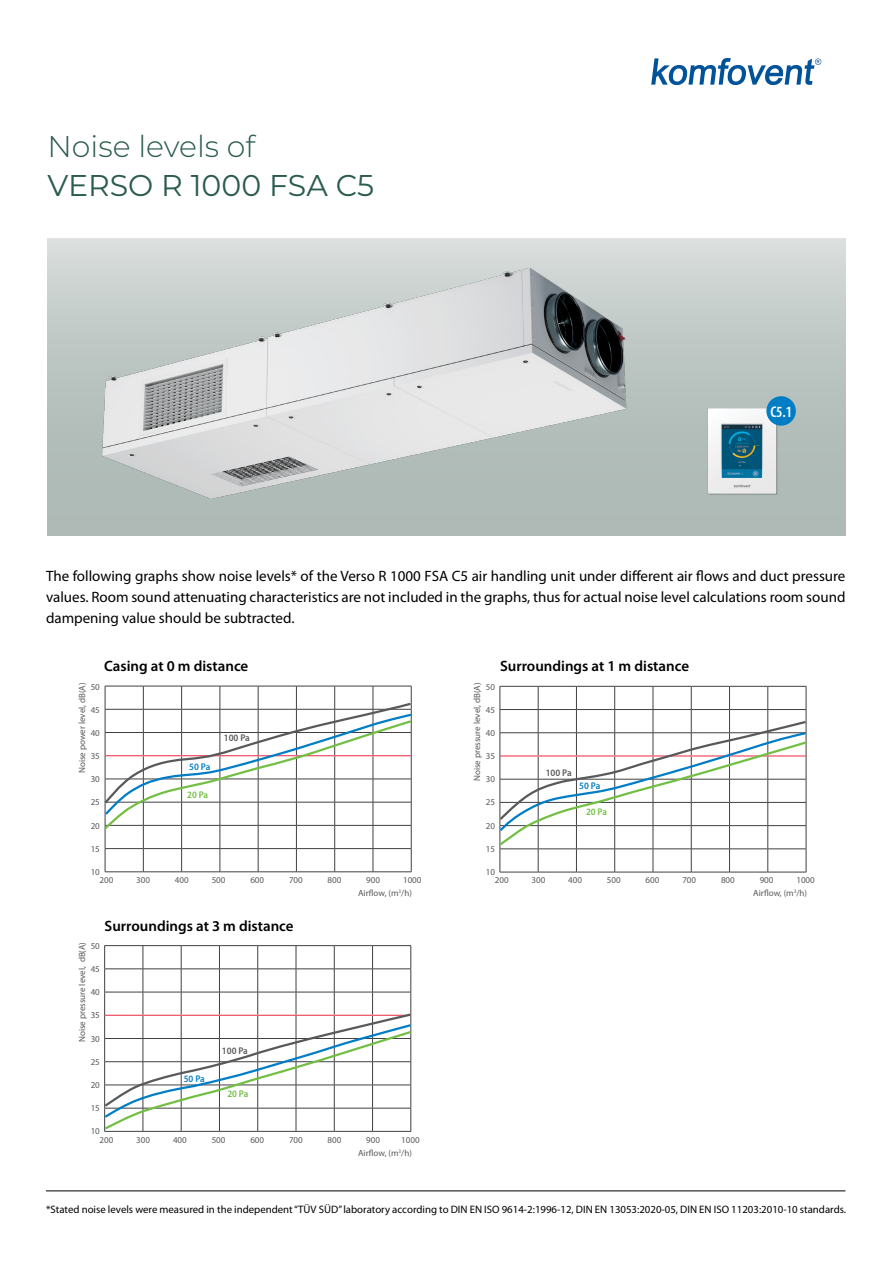
<style>
.page{position:relative;width:893px;height:1263px;background:#fff}
.page>*{position:absolute;margin:0;border:0;box-sizing:border-box;transform-origin:0 0}
.t1{font:30px "Montserrat";color:#295b4f}
.t2{font:300 30px "Montserrat";color:#295b4f}
.t3{font:600 condensed 15.6px "Myriad Pro";color:#fff}
.t4{font:15px/21px "Myriad Pro";color:#000;text-align:justify}
.t5{font:600 15px "Myriad Pro";color:#000}
.t6{font:10.8px "Myriad Pro";color:#000}
.t7{font:600 semi-condensed 9.75px "Myriad Pro";color:#58595b}
.t8{font:600 semi-condensed 9.75px "Myriad Pro";letter-spacing:-.01em;color:#72bf44}
.t9{font:600 semi-condensed 9.75px "Myriad Pro";letter-spacing:-.01em;color:#007dc5}
.t10{font:9px "Myriad Pro";color:#58595b}
</style>
<div class="page">
<hr style="left:46px;top:1190px;width:799px;height:1px;background:#000">
<svg style="left:651px;top:58px;width:170px;height:27px"></svg>
<div style="left:48px;top:238px;width:797px;height:298px;background:linear-gradient(to bottom,#d3d8d6,#a6b4af)"></div>
<img style="left:72px;top:259px;width:584px;height:256px">
<img style="left:697px;top:400px;width:91px;height:106px">
<div style="left:766px;top:396px;width:30px;height:30px;background:#007dc5;border-radius:50%"></div>
<hr style="left:105px;top:871px;width:38px;height:1px;background:#414042">
<hr style="left:143px;top:871px;width:39px;height:1px;background:#414042">
<hr style="left:182px;top:871px;width:38px;height:1px;background:#414042">
<hr style="left:220px;top:871px;width:38px;height:1px;background:#414042">
<hr style="left:258px;top:871px;width:38px;height:1px;background:#414042">
<hr style="left:296px;top:871px;width:39px;height:1px;background:#414042">
<hr style="left:335px;top:871px;width:38px;height:1px;background:#414042">
<hr style="left:373px;top:871px;width:38px;height:1px;background:#414042">
<svg style="left:104px;top:686px;width:308px;height:185px"></svg>
<div style="left:187px;top:762px;width:26px;height:8px;background:#fff"></div>
<div style="left:222px;top:733px;width:30px;height:9px;background:#fff"></div>
<hr style="left:500px;top:872px;width:38px;height:1px;background:#414042">
<hr style="left:538px;top:872px;width:38px;height:1px;background:#414042">
<hr style="left:576px;top:872px;width:39px;height:1px;background:#414042">
<hr style="left:615px;top:872px;width:38px;height:1px;background:#414042">
<hr style="left:653px;top:872px;width:38px;height:1px;background:#414042">
<hr style="left:691px;top:872px;width:38px;height:1px;background:#414042">
<hr style="left:729px;top:872px;width:39px;height:1px;background:#414042">
<hr style="left:768px;top:872px;width:38px;height:1px;background:#414042">
<svg style="left:499px;top:686px;width:308px;height:186px"></svg>
<hr style="left:104px;top:945px;width:39px;height:1px;background:#414042">
<hr style="left:143px;top:945px;width:38px;height:1px;background:#414042">
<hr style="left:181px;top:945px;width:38px;height:1px;background:#414042">
<hr style="left:219px;top:945px;width:39px;height:1px;background:#414042">
<hr style="left:258px;top:945px;width:38px;height:1px;background:#414042">
<hr style="left:296px;top:945px;width:38px;height:1px;background:#414042">
<hr style="left:334px;top:945px;width:39px;height:1px;background:#414042">
<hr style="left:373px;top:945px;width:38px;height:1px;background:#414042">
<hr style="left:104px;top:1131px;width:39px;height:1px;background:#414042">
<hr style="left:143px;top:1131px;width:38px;height:1px;background:#414042">
<hr style="left:181px;top:1131px;width:38px;height:1px;background:#414042">
<hr style="left:219px;top:1131px;width:39px;height:1px;background:#414042">
<hr style="left:258px;top:1131px;width:38px;height:1px;background:#414042">
<hr style="left:296px;top:1131px;width:38px;height:1px;background:#414042">
<hr style="left:334px;top:1131px;width:39px;height:1px;background:#414042">
<hr style="left:373px;top:1131px;width:38px;height:1px;background:#414042">
<svg style="left:104px;top:946px;width:308px;height:185px"></svg>
<h1 class="t2" style="left:48px;top:126px;width:209px">Noise levels of</h1>
<h1 class="t1" style="left:48px;top:165px;width:328px">VERSO R 1000 FSA C5</h1>
<p class="t3" style="left:770px;top:403px;width:23px">C5.1</p>
<p class="t4" style="left:46px;top:566px;width:801px">The following graphs show noise levels* of the Verso R 1000 FSA C5 air handling unit under different air flows and duct pressure values. Room sound attenuating characteristics are not included in the graphs, thus for actual noise level calculations room sound dampening value should be subtracted.</p>
<p class="t5" style="left:104px;top:657px;width:146px">Casing at 0 m distance</p>
<p class="t10" style="left:77px;top:773px;width:92px;rotate:-90deg">Noise power level, dB(A)</p>
<p class="t10" style="left:91px;top:681px;width:11px">50</p>
<p class="t10" style="left:91px;top:705px;width:11px">45</p>
<p class="t10" style="left:91px;top:728px;width:11px">40</p>
<p class="t10" style="left:91px;top:751px;width:11px">35</p>
<p class="t10" style="left:91px;top:774px;width:11px">30</p>
<p class="t10" style="left:91px;top:797px;width:11px">25</p>
<p class="t10" style="left:91px;top:821px;width:11px">20</p>
<p class="t10" style="left:91px;top:844px;width:11px">15</p>
<p class="t10" style="left:91px;top:867px;width:11px">10</p>
<p class="t9" style="left:189px;top:761px;width:23px">50 Pa</p>
<p class="t8" style="left:187px;top:789px;width:23px">20 Pa</p>
<p class="t7" style="left:224px;top:733px;width:27px">100 Pa</p>
<p class="t10" style="left:100px;top:875px;width:15px">200</p>
<p class="t10" style="left:136px;top:875px;width:15px">300</p>
<p class="t10" style="left:175px;top:875px;width:15px">400</p>
<p class="t10" style="left:212px;top:875px;width:15px">500</p>
<p class="t10" style="left:250px;top:875px;width:15px">600</p>
<p class="t10" style="left:289px;top:875px;width:15px">700</p>
<p class="t10" style="left:328px;top:875px;width:15px">800</p>
<p class="t10" style="left:366px;top:875px;width:15px">900</p>
<p class="t10" style="left:403px;top:875px;width:20px">1000</p>
<p class="t5" style="left:105px;top:916px;width:191px">Surroundings at 3 m distance</p>
<p class="t10" style="left:77px;top:1042px;width:102px;rotate:-90deg">Noise pressure level, dB(A)</p>
<p class="t10" style="left:91px;top:941px;width:11px">50</p>
<p class="t10" style="left:91px;top:964px;width:11px">45</p>
<p class="t10" style="left:91px;top:987px;width:11px">40</p>
<p class="t10" style="left:91px;top:1010px;width:11px">35</p>
<p class="t10" style="left:91px;top:1034px;width:11px">30</p>
<p class="t10" style="left:91px;top:1057px;width:11px">25</p>
<p class="t10" style="left:91px;top:1080px;width:11px">20</p>
<p class="t10" style="left:91px;top:1103px;width:11px">15</p>
<p class="t10" style="left:91px;top:1126px;width:11px">10</p>
<p class="t9" style="left:184px;top:1073px;width:23px">50 Pa</p>
<p class="t7" style="left:222px;top:1045px;width:27px">100 Pa</p>
<p class="t8" style="left:227px;top:1088px;width:23px">20 Pa</p>
<p class="t10" style="left:358px;top:888px;width:55px">Airflow, (m<sup>3</sup>/h)</p>
<p class="t10" style="left:100px;top:1135px;width:15px">200</p>
<p class="t10" style="left:136px;top:1135px;width:15px">300</p>
<p class="t10" style="left:173px;top:1135px;width:15px">400</p>
<p class="t10" style="left:212px;top:1135px;width:15px">500</p>
<p class="t10" style="left:250px;top:1135px;width:15px">600</p>
<p class="t10" style="left:289px;top:1135px;width:15px">700</p>
<p class="t10" style="left:328px;top:1135px;width:15px">800</p>
<p class="t10" style="left:366px;top:1135px;width:15px">900</p>
<p class="t10" style="left:401px;top:1135px;width:20px">1000</p>
<p class="t10" style="left:358px;top:1147px;width:55px">Airflow, (m<sup>3</sup>/h)</p>
<p class="t5" style="left:500px;top:657px;width:191px">Surroundings at 1 m distance</p>
<p class="t10" style="left:472px;top:781px;width:100px;rotate:-90deg">Noise pressure level, dB(A)</p>
<p class="t10" style="left:486px;top:681px;width:11px">50</p>
<p class="t10" style="left:486px;top:705px;width:11px">45</p>
<p class="t10" style="left:486px;top:728px;width:11px">40</p>
<p class="t10" style="left:486px;top:751px;width:11px">35</p>
<p class="t10" style="left:486px;top:774px;width:11px">30</p>
<p class="t10" style="left:486px;top:797px;width:11px">25</p>
<p class="t10" style="left:486px;top:821px;width:11px">20</p>
<p class="t10" style="left:486px;top:844px;width:11px">15</p>
<p class="t10" style="left:486px;top:867px;width:11px">10</p>
<p class="t7" style="left:546px;top:767px;width:27px">100 Pa</p>
<p class="t9" style="left:579px;top:781px;width:23px">50 Pa</p>
<p class="t8" style="left:586px;top:806px;width:23px">20 Pa</p>
<p class="t10" style="left:495px;top:875px;width:15px">200</p>
<p class="t10" style="left:531px;top:875px;width:15px">300</p>
<p class="t10" style="left:568px;top:875px;width:15px">400</p>
<p class="t10" style="left:607px;top:875px;width:15px">500</p>
<p class="t10" style="left:646px;top:875px;width:15px">600</p>
<p class="t10" style="left:682px;top:875px;width:15px">700</p>
<p class="t10" style="left:721px;top:875px;width:15px">800</p>
<p class="t10" style="left:760px;top:875px;width:15px">900</p>
<p class="t10" style="left:796px;top:875px;width:20px">1000</p>
<p class="t10" style="left:753px;top:888px;width:55px">Airflow, (m<sup>3</sup>/h)</p>
<p class="t6" style="left:46px;top:1204px;width:802px">*Stated noise levels were measured in the independent “TÜV SÜD” laboratory according to DIN EN ISO 9614-2:1996-12, DIN EN 13053:2020-05, DIN EN ISO 11203:2010-10 standards.</p>
</div>
